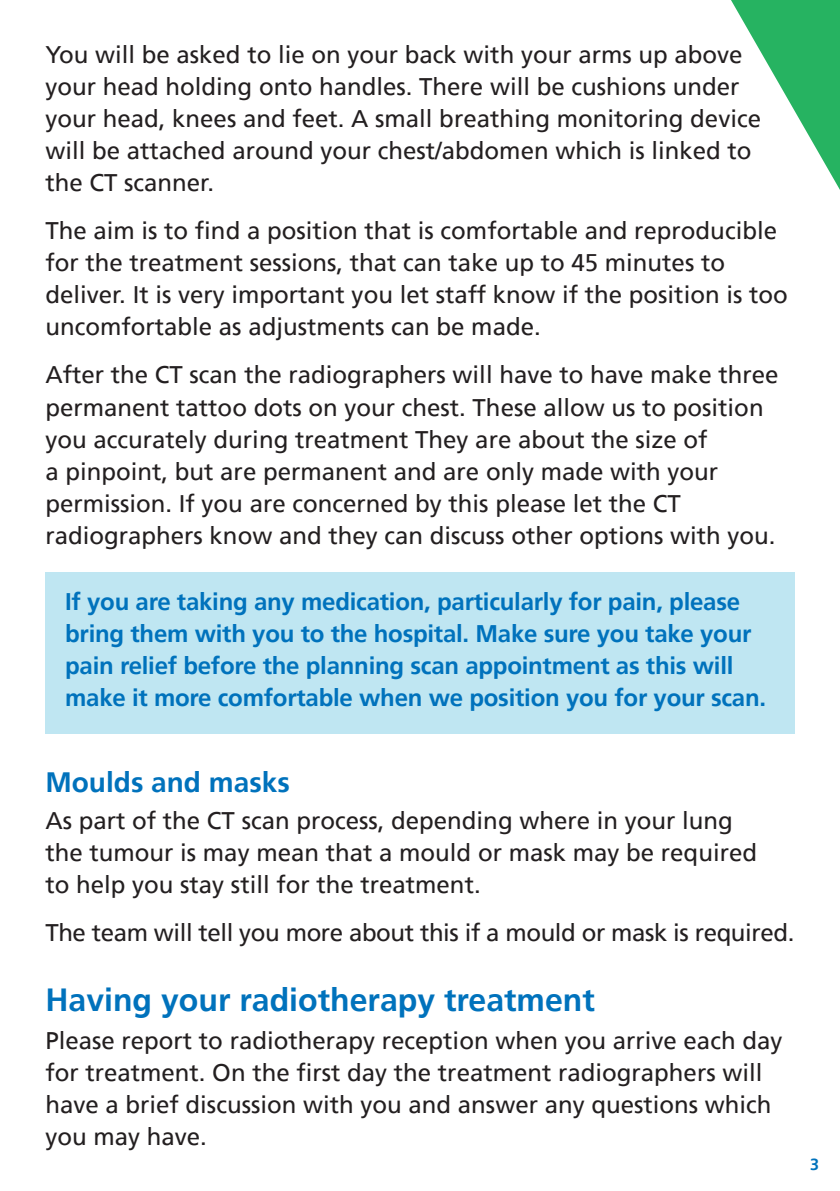
<style>
.page{position:relative;width:840px;height:1191px;background:#fff}
.page>*{position:absolute;margin:0;border:0;box-sizing:border-box;transform-origin:0 0}
.Large_title{font:700 32px "Frutiger";color:#0072bc}
.Large_title-2{font:700 28px "Frutiger";color:#0072bc}
.Large_title-3{font:24px/32px "Frutiger";color:#231f20}
.t1{font:700 24px/32px "Frutiger";letter-spacing:-.01em;color:#0072bc}
.t2{font:700 16px "Frutiger";color:#0072bc}
</style>
<div class="page">
<svg style="left:731px;top:0;width:108px;height:188px"></svg>
<div style="left:45px;top:572px;width:749px;height:161px;background:#bfe6f2"></div>
<p class="Large_title-3" style="left:45px;top:39px;width:716px">You will be asked to lie on your back with your arms up above your head holding onto handles. There will be cushions under your head, knees and feet. A small breathing monitoring device will be attached around your chest/abdomen which is linked to the CT scanner.</p>
<p class="Large_title-3" style="left:45px;top:215px;width:732px">The aim is to find a position that is comfortable and reproducible for the treatment sessions, that can take up to 45 minutes to</p>
<p class="Large_title-3" style="left:45px;top:279px;width:743px">deliver. It is very important you let staff know if the position is too uncomfortable as adjustments can be made.</p>
<p class="Large_title-3" style="left:45px;top:359px;width:734px">After the CT scan the radiographers will have to have make three permanent tattoo dots on your chest. These allow us to position you accurately during treatment They are about the size of</p>
<p class="Large_title-3" style="left:45px;top:455px;width:674px">a pinpoint, but are permanent and are only made with your</p>
<p class="Large_title-3" style="left:45px;top:487px;width:636px">permission. If you are concerned by this please let the CT</p>
<p class="Large_title-3" style="left:45px;top:519px;width:731px">radiographers know and they can discuss other options with you.</p>
<p class="t1" style="left:65px;top:586px;width:702px">If you are taking any medication, particularly for pain, please bring them with you to the hospital. Make sure you take your pain relief before the planning scan appointment as this will make it more comfortable when we position you for your scan.</p>
<p class="Large_title-2" style="left:45px;top:765px;width:246px">Moulds and masks</p>
<p class="Large_title-3" style="left:45px;top:805px;width:688px">As part of the CT scan process, depending where in your lung</p>
<p class="Large_title-3" style="left:45px;top:837px;width:712px">the tumour is may mean that a mould or mask may be required</p>
<p class="Large_title-3" style="left:45px;top:869px;width:436px">to help you stay still for the treatment.</p>
<p class="Large_title-3" style="left:45px;top:917px;width:750px">The team will tell you more about this if a mould or mask is required.</p>
<p class="Large_title" style="left:45px;top:981px;width:550px">Having your radiotherapy treatment</p>
<p class="Large_title-3" style="left:45px;top:1024px;width:738px">Please report to radiotherapy reception when you arrive each day for treatment. On the first day the treatment radiographers will have a brief discussion with you and answer any questions which you may have.</p>
<p class="t2" style="left:809px;top:1154px;width:10px">3</p>
</div>
